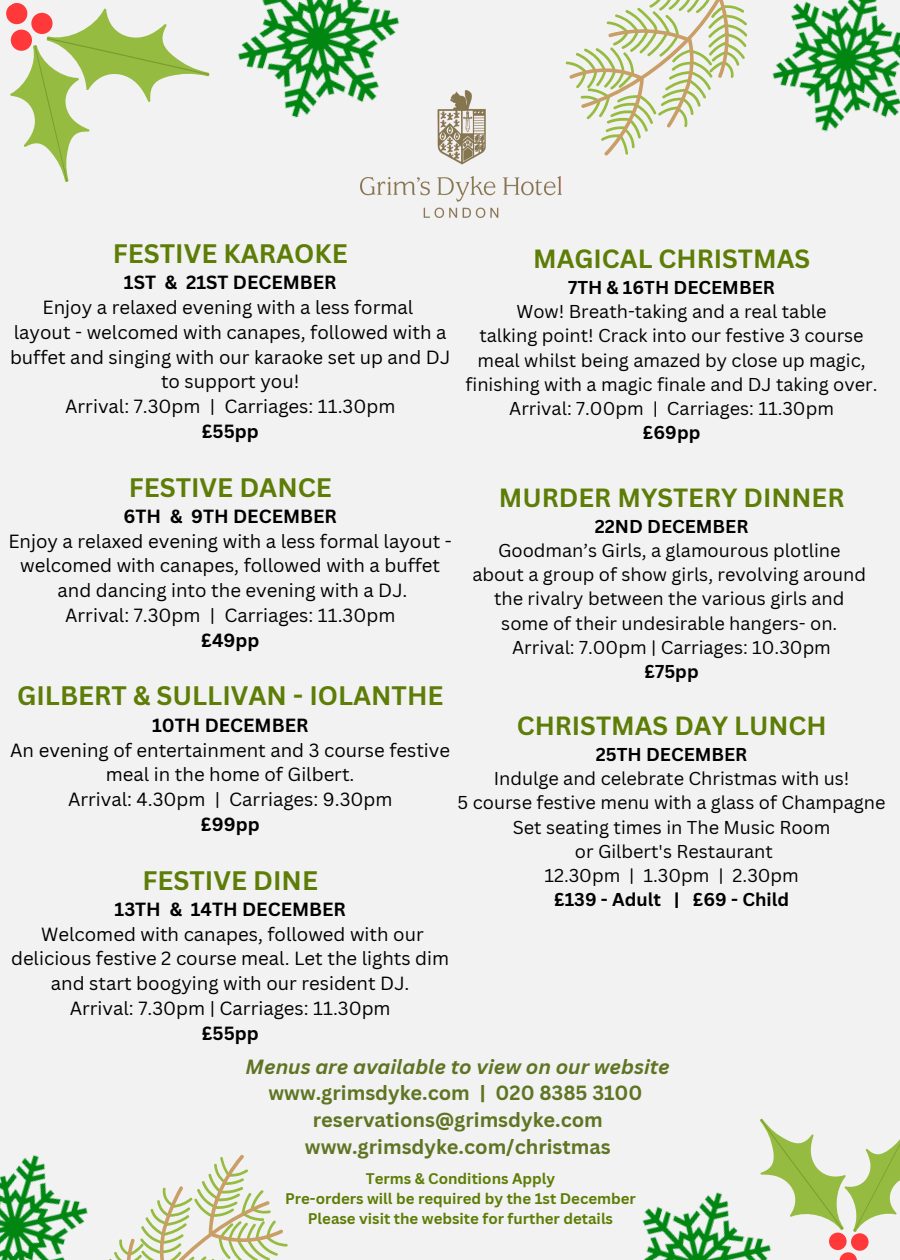
<style>
.page{position:relative;width:900px;height:1260px;background:#f2f2f2}
.page>*{position:absolute;margin:0;border:0;box-sizing:border-box;transform-origin:0 0}
.t1{font:700 26px "Canva Sans";color:#5d7d06}
.t2{font:700 25.75px "Canva Sans";color:#5d7d06}
.t3{font:700 20px "Canva Sans";color:#5f7523}
.t4{font:italic 700 20px "Canva Sans";color:#5f7523}
.t5{font:18.5px/24.8px "Canva Sans";color:#000;text-align:center}
.t6{font:700 18.5px "Canva Sans";color:#000}
.t7{font:18.25px/24.2px "Canva Sans";color:#000;text-align:center}
.t8{font:700 18.25px "Canva Sans";color:#000}
.t9{font:700 15px "Canva Sans";color:#5d7d06}
</style>
<div class="page">
<img style="left:361px;top:90px;width:200px;height:128px">
<svg style="left:6px;top:3px;width:204px;height:179px"></svg>
<svg style="left:760px;top:1118px;width:140px;height:142px"></svg>
<svg style="left:566px;top:0;width:181px;height:156px"></svg>
<svg style="left:109px;top:1155px;width:179px;height:105px"></svg>
<img style="left:238px;top:0;width:184px;height:143px">
<img style="left:772px;top:0;width:128px;height:132px">
<img style="left:0;top:1155px;width:88px;height:105px">
<img style="left:642px;top:1170px;width:150px;height:90px">
<p class="t1" style="left:113px;top:235px;width:236px">FESTIVE KARAOKE</p>
<p class="t6" style="left:124px;top:270px;width:214px">1ST &amp; 21ST DECEMBER</p>
<p class="t5" style="left:43px;top:295px;width:372px">Enjoy a relaxed evening with a less formal</p>
<p class="t5" style="left:10px;top:319px;width:442px">layout - welcomed with canapes, followed with a buffet and singing with our karaoke set up and DJ to support you!</p>
<p class="t5" style="left:65px;top:394px;width:332px">Arrival: 7.30pm | Carriages: 11.30pm</p>
<p class="t6" style="left:202px;top:418px;width:59px">£55pp</p>
<p class="t1" style="left:129px;top:469px;width:205px">FESTIVE DANCE</p>
<p class="t6" style="left:124px;top:503px;width:215px">6TH &amp; 9TH DECEMBER</p>
<p class="t5" style="left:8px;top:528px;width:445px">Enjoy a relaxed evening with a less formal layout - welcomed with canapes, followed with a buffet</p>
<p class="t5" style="left:57px;top:578px;width:352px">and dancing into the evening with a DJ.</p>
<p class="t5" style="left:65px;top:602px;width:332px">Arrival: 7.30pm | Carriages: 11.30pm</p>
<p class="t6" style="left:201px;top:627px;width:60px">£49pp</p>
<p class="t1" style="left:17px;top:678px;width:428px">GILBERT &amp; SULLIVAN - IOLANTHE</p>
<p class="t6" style="left:152px;top:712px;width:158px">10TH DECEMBER</p>
<p class="t5" style="left:10px;top:737px;width:441px">An evening of entertainment and 3 course festive meal in the home of Gilbert.</p>
<p class="t5" style="left:68px;top:786px;width:326px">Arrival: 4.30pm | Carriages: 9.30pm</p>
<p class="t6" style="left:201px;top:811px;width:60px">£99pp</p>
<p class="t1" style="left:143px;top:862px;width:177px">FESTIVE DINE</p>
<p class="t6" style="left:115px;top:896px;width:233px">13TH &amp; 14TH DECEMBER</p>
<p class="t5" style="left:11px;top:921px;width:440px">Welcomed with canapes, followed with our delicious festive 2 course meal. Let the lights dim and start boogying with our resident DJ.</p>
<p class="t5" style="left:70px;top:995px;width:322px">Arrival: 7.30pm | Carriages: 11.30pm</p>
<p class="t6" style="left:202px;top:1020px;width:59px">£55pp</p>
<p class="t4" style="left:246px;top:1052px;width:426px">Menus are available to view on our website</p>
<p class="t3" style="left:269px;top:1079px;width:375px">www.grimsdyke.com | 020 8385 3100</p>
<p class="t3" style="left:313px;top:1106px;width:292px">reservations@grimsdyke.com</p>
<p class="t3" style="left:305px;top:1132px;width:307px">www.grimsdyke.com/christmas</p>
<p class="t9" style="left:366px;top:1167px;width:191px">Terms &amp; Conditions Apply</p>
<p class="t9" style="left:285px;top:1187px;width:352px">Pre-orders will be required by the 1st December</p>
<p class="t9" style="left:308px;top:1207px;width:307px">Please visit the website for further details</p>
<p class="t2" style="left:533px;top:241px;width:279px">MAGICAL CHRISTMAS</p>
<p class="t8" style="left:568px;top:275px;width:208px">7TH &amp; 16TH DECEMBER</p>
<p class="t7" style="left:516px;top:299px;width:312px">Wow! Breath-taking and a real table</p>
<p class="t7" style="left:479px;top:323px;width:386px">talking point! Crack into our festive 3 course</p>
<p class="t7" style="left:466px;top:347px;width:413px">meal whilst being amazed by close up magic, finishing with a magic finale and DJ taking over.</p>
<p class="t7" style="left:509px;top:396px;width:326px">Arrival: 7.00pm | Carriages: 11.30pm</p>
<p class="t8" style="left:643px;top:420px;width:59px">£69pp</p>
<p class="t2" style="left:499px;top:480px;width:347px">MURDER MYSTERY DINNER</p>
<p class="t8" style="left:595px;top:513px;width:155px">22ND DECEMBER</p>
<p class="t7" style="left:498px;top:538px;width:344px">Goodman’s Girls, a glamourous plotline</p>
<p class="t7" style="left:473px;top:562px;width:395px">about a group of show girls, revolving around</p>
<p class="t7" style="left:494px;top:586px;width:352px">the rivalry between the various girls and</p>
<p class="t7" style="left:501px;top:610px;width:338px">some of their undesirable hangers- on.</p>
<p class="t7" style="left:512px;top:635px;width:320px">Arrival: 7.00pm | Carriages: 10.30pm</p>
<p class="t8" style="left:645px;top:658px;width:56px">£75pp</p>
<p class="t2" style="left:517px;top:708px;width:311px">CHRISTMAS DAY LUNCH</p>
<p class="t8" style="left:596px;top:742px;width:153px">25TH DECEMBER</p>
<p class="t7" style="left:494px;top:766px;width:357px">Indulge and celebrate Christmas with us!</p>
<p class="t7" style="left:458px;top:790px;width:429px">5 course festive menu with a glass of Champagne</p>
<p class="t7" style="left:513px;top:814px;width:319px">Set seating times in The Music Room</p>
<p class="t7" style="left:575px;top:839px;width:200px">or Gilbert's Restaurant</p>
<p class="t7" style="left:544px;top:863px;width:256px">12.30pm | 1.30pm | 2.30pm</p>
<p class="t8" style="left:554px;top:887px;width:237px">£139 - Adult | £69 - Child</p>
</div>
